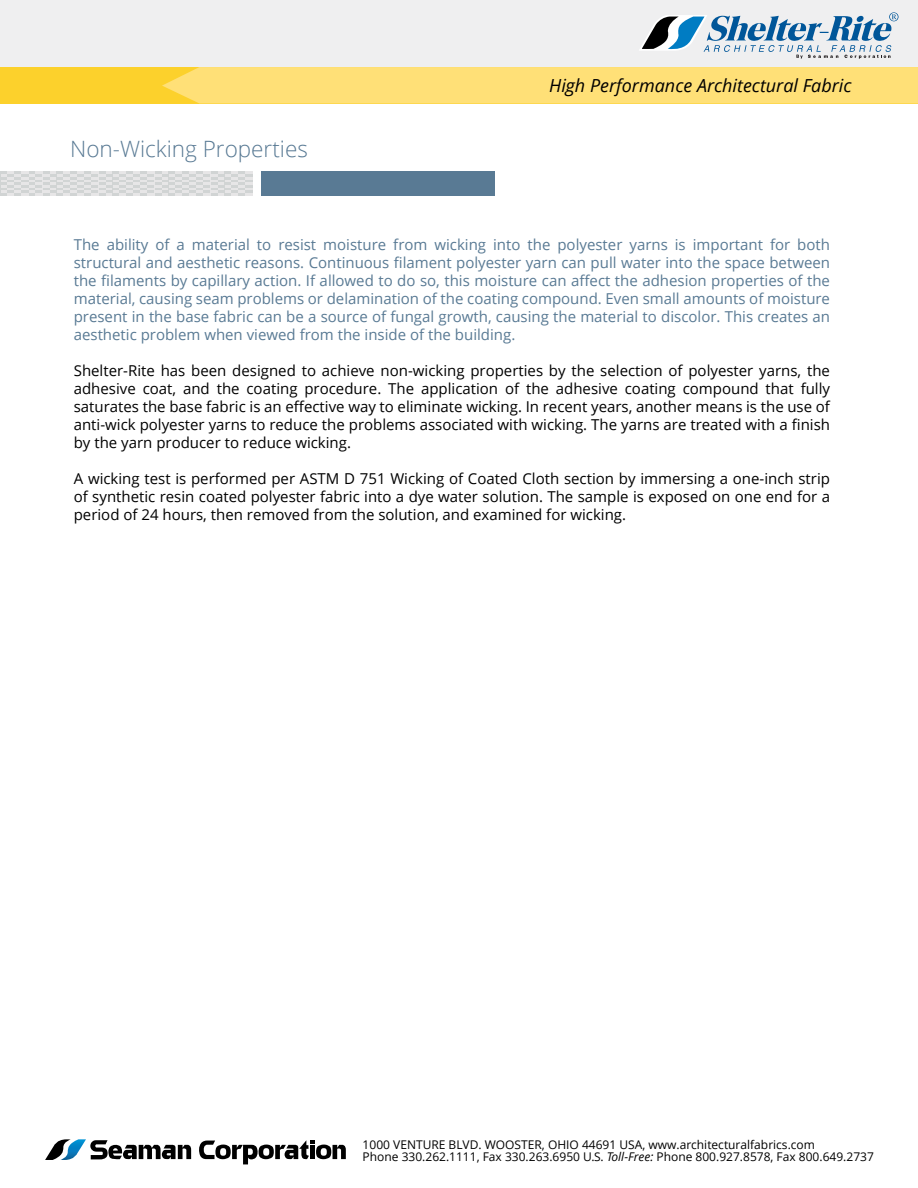
<style>
.page{position:relative;width:918px;height:1188px;background:#fff}
.page>*{position:absolute;margin:0;border:0;box-sizing:border-box;transform-origin:0 0}
.t1{font:300 22.5px "Open Sans";color:#597a94}
.t2{font:italic 18px "Open Sans";color:#000}
.t3{font:15px/18px "Open Sans";color:#000;text-align:justify}
.t4{font:15px/18px "Open Sans";color:#597a94;text-align:justify}
.t5{font:12px/12px "Open Sans";color:#000}
.s1{font-style:italic}
</style>
<div class="page">
<div style="left:0;top:0;width:918px;height:104px;background:#efeff0"></div>
<div style="left:0;top:67px;width:918px;height:37px;background:#fcd12c"></div>
<div style="left:162px;top:67px;width:756px;height:37px;background:#ffe077"></div>
<svg style="left:639px;top:12px;width:260px;height:47px"></svg>
<svg style="left:45px;top:1139px;width:146px;height:21px"></svg>
<svg style="left:199px;top:1140px;width:147px;height:24px"></svg>
<svg style="left:0;top:171px;width:253px;height:25px;background:#dbdcdd"></svg>
<div style="left:261px;top:171px;width:234px;height:25px;background:#597a94"></div>
<h1 class="t1" style="left:70px;top:133px;width:239px">Non-Wicking Properties</h1>
<p class="t2" style="left:549px;top:73px;width:304px">High Performance Architectural Fabric</p>
<p class="t4" style="left:74px;top:236px;width:758px">The ability of a material to resist moisture from wicking into the polyester yarns is important for both structural and aesthetic reasons. Continuous filament polyester yarn can pull water into the space between the filaments by capillary action. If allowed to do so, this moisture can affect the adhesion properties of the material, causing seam problems or delamination of the coating compound. Even small amounts of moisture present in the base fabric can be a source of fungal growth, causing the material to discolor. This creates an aesthetic problem when viewed from the inside of the building.</p>
<p class="t3" style="left:74px;top:362px;width:758px">Shelter-Rite has been designed to achieve non-wicking properties by the selection of polyester yarns, the adhesive coat, and the coating procedure. The application of the adhesive coating compound that fully saturates the base fabric is an effective way to eliminate wicking. In recent years, another means is the use of anti-wick polyester yarns to reduce the problems associated with wicking. The yarns are treated with a finish by the yarn producer to reduce wicking.</p>
<p class="t3" style="left:74px;top:470px;width:758px">A wicking test is performed per ASTM D 751 Wicking of Coated Cloth section by immersing a one-inch strip of synthetic resin coated polyester fabric into a dye water solution. The sample is exposed on one end for a period of 24 hours, then removed from the solution, and examined for wicking.</p>
<p class="t5" style="left:363px;top:1138px;width:513px">1000 VENTURE BLVD. WOOSTER, OHIO 44691 USA, www.architecturalfabrics.com<br>Phone 330.262.1111, Fax 330.263.6950 U.S. <span class="s1">Toll-Free:</span> Phone 800.927.8578, Fax 800.649.2737</p>
</div>
